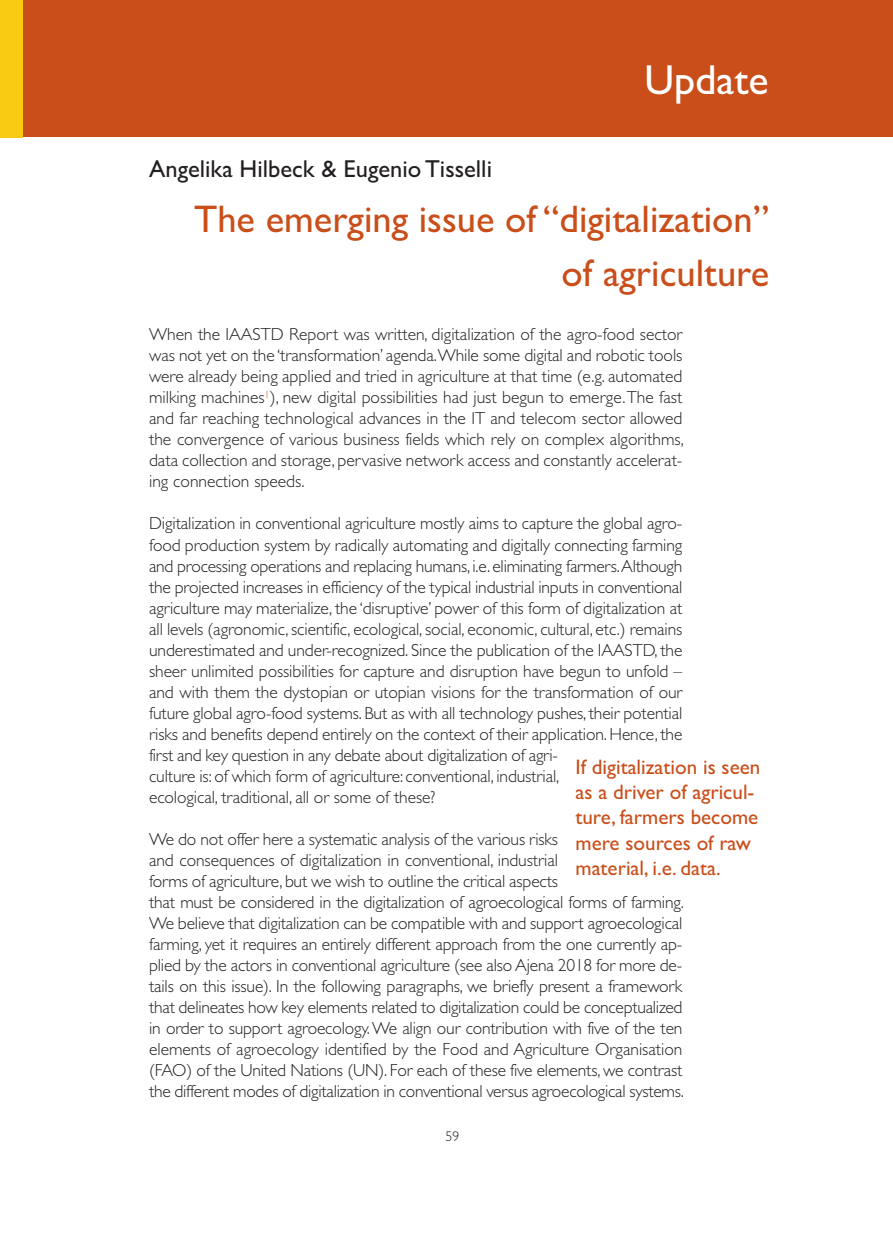
<style>
.page{position:relative;width:893px;height:1241px;background:#fff}
.page>*{position:absolute;margin:0;border:0;box-sizing:border-box;transform-origin:0 0}
.t1{font:42px "Gill Sans";color:#fff}
.t2{font:38.5px/54.2px "Gill Sans";color:#c94e19;text-align:right}
.t3{font:24.5px "Gill Sans";color:#231f20}
.t4{font:21px/25.2px "Gill Sans";color:#c94e19}
.t5{font:300 17.5px/21px "Gill Sans";letter-spacing:-.01em;color:#231f20}
.t6{font:300 14px "Gill Sans";color:#231f20}
</style>
<div class="page">
<div style="left:24px;top:0;width:869px;height:137px;background:#c94e19"></div>
<div style="left:0;top:0;width:23px;height:138px;background:#f8ca11"></div>
<h1 class="t1" style="left:644px;top:55px;width:126px">Update</h1>
<h3 class="t3" style="left:149px;top:155px;width:344px">Angelika Hilbeck &amp; Eugenio Tisselli</h3>
<h2 class="t2" style="left:194px;top:191px;width:577px">The emerging issue of “digitalization” of agriculture</h2>
<p class="t5" style="left:149px;top:324px;width:536px;text-align:justify">When the IAASTD Report was written, digitalization of the agro-food sector was not yet on the ‘transformation’ agenda.While some digital and robotic tools were already being applied and tried in agriculture at that time (e.g. automated milking machines<sup>1</sup>), new digital possibilities had just begun to emerge.The fast and far reaching technological advances in the IT and telecom sector allowed the convergence of various business fields which rely on complex algorithms, data collection and storage, pervasive network access and constantly accelerat&shy;ing connection speeds.</p>
<p class="t5" style="left:149px;top:513px;width:535px">Digitalization in conventional agriculture mostly aims to capture the global agro&shy;food production system by radically automating and digitally connecting farming and processing operations and replacing humans, i.e. eliminating farmers.Although the projected increases in efficiency of the typical industrial inputs in conventional agriculture may materialize, the ‘disruptive’ power of this form of digitalization at all levels (agronomic, scientific, ecological, social, economic, cultural, etc.) remains underestimated and under-recognized. Since the publication of the IAASTD, the sheer unlimited possibilities for capture and disruption have begun to unfold – and with them the dystopian or utopian visions for the transformation of our future global agro-food systems. But as with all technology pushes,their potential risks and benefits depend entirely on the context of their application. Hence,the first and key question in any debate about digitalization of agri-<br>culture is: of which form of agriculture: conventional, industrial,<br>ecological, traditional, all or some of these?</p>
<p class="t5" style="left:149px;top:828px;width:536px">We do not offer here a systematic analysis of the various risks<br>and consequences of digitalization in conventional, industrial<br>forms of agriculture, but we wish to outline the critical aspects<br>that must be considered in the digitalization of agroecological forms of farming.<br>We believe that digitalization can be compatible with and support agroecological farming, yet it requires an entirely different approach from the one currently ap&shy;plied by the actors in conventional agriculture (see also Ajena 2018 for more de&shy;tails on this issue). In the following paragraphs, we briefly present a framework that delineates how key elements related to digitalization could be conceptualized in order to support agroecology.We align our contribution with five of the ten elements of agroecology identified by the Food and Agriculture Organisation (FAO) of the United Nations (UN). For each of these five elements, we contrast the different modes of digitalization in conventional versus agroecological systems.</p>
<p class="t4" style="left:575px;top:754px;width:186px">If digitalization is seen as a driver of agricul&shy;ture, farmers become mere sources of raw material, i.e. data.</p>
<p class="t6" style="left:445px;top:1127px;width:15px">59</p>
</div>
